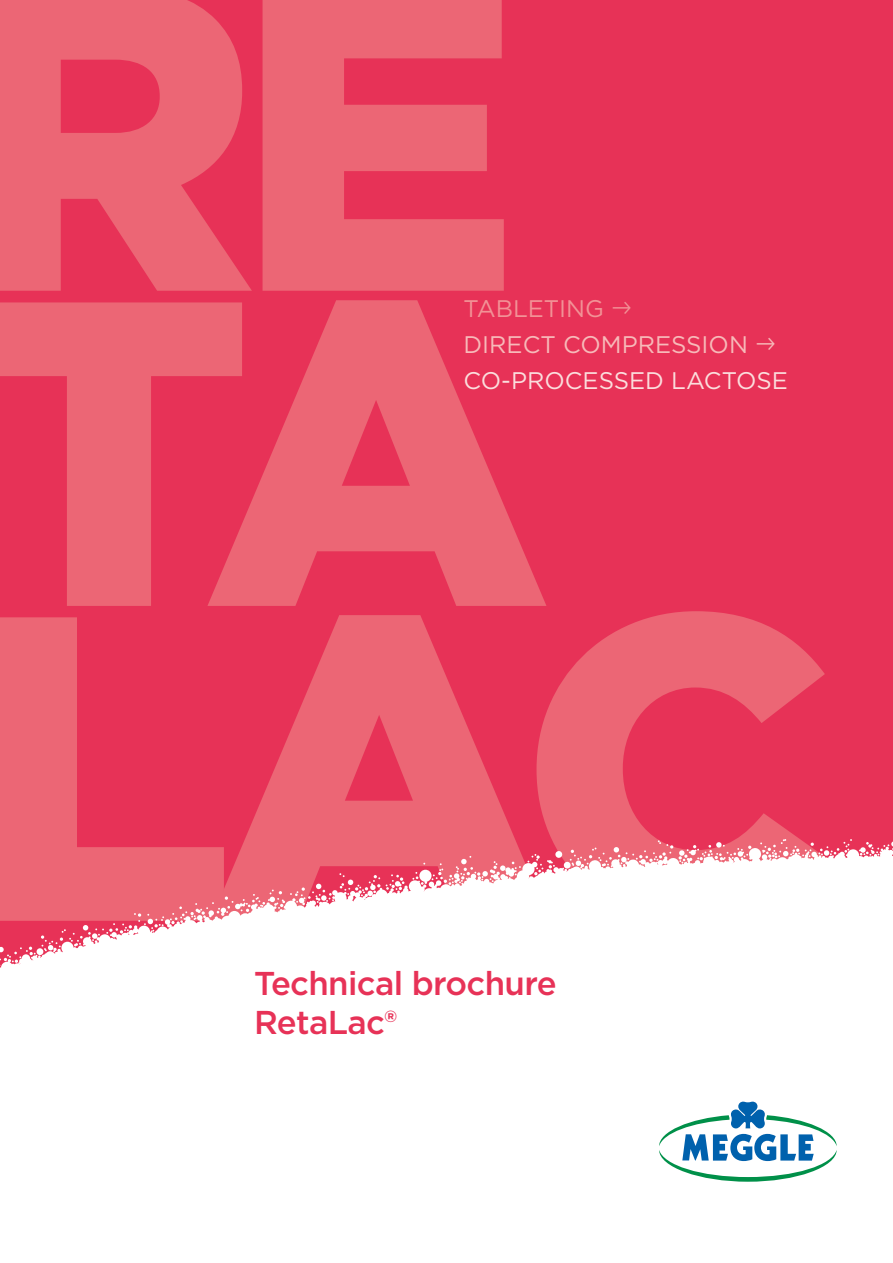
<style>
.page{position:relative;width:893px;height:1263px;background:#fff}
.page>*{position:absolute;margin:0;border:0;box-sizing:border-box;transform-origin:0 0}
.t1{font:900 433.5px/315px "Gotham";letter-spacing:-.07em;color:#ec6675}
.t2{font:500 33px/39px "Gotham";letter-spacing:-.02em;color:#e73257}
.t3{font:24px/36px "Gotham";color:#fbdedd}
.s1{color:#f29296}
.s2{color:#f7bab9}
</style>
<div class="page">
<div style="left:0;top:0;width:893px;height:972px;background:#e73257"></div>
<svg style="left:0;top:839px;width:893px;height:133px;fill:#fff"></svg>
<svg style="left:659px;top:1101px;width:178px;height:81px"></svg>
<h1 class="t1" style="left:-48px;top:-25px;width:886px">RE<br>TA<br>LAC</h1>
<p class="t3" style="left:463px;top:290px;width:326px"><span class="s1">TABLETING</span> <span class="s1">→<br></span><span class="s2">DIRECT COMPRESSION</span> <span class="s2">→<br></span>CO-PROCESSED LACTOSE</p>
<h2 class="t2" style="left:254px;top:963px;width:304px">Technical brochure<br>RetaLac®</h2>
</div>
